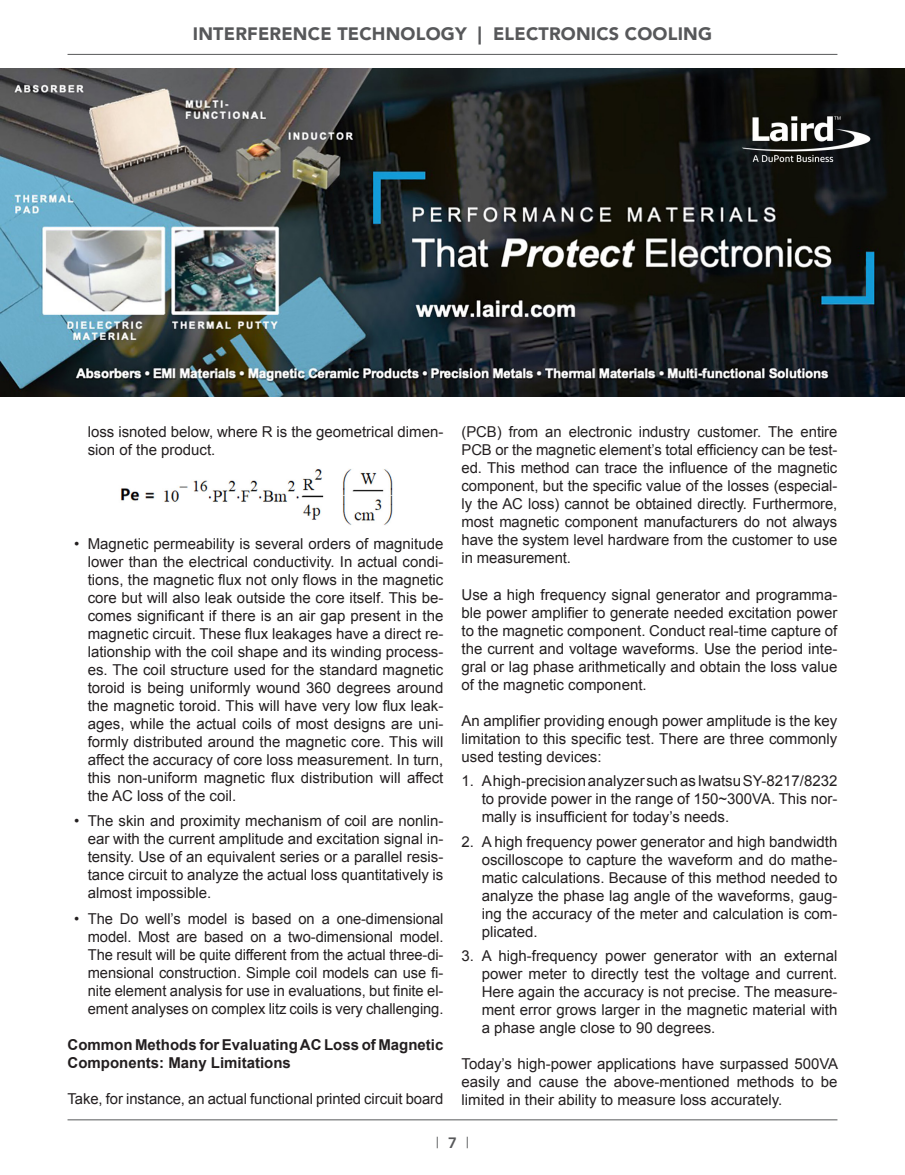
<style>
.page{position:relative;width:905px;height:1175px;background:#fff}
.page>*{position:absolute;margin:0;border:0;box-sizing:border-box;transform-origin:0 0}
.t1{font:900 18px "Avenir";letter-spacing:.01em;color:#57585a}
.Default{font:15px/18px "Arial";color:#231f20;text-align:justify}
.Default-2{font:700 15px/18px "Arial";color:#231f20}
.t2{font:15px "Avenir";color:#57585a}
.s1{font-weight:800}
</style>
<div class="page">
<hr style="left:68px;top:1119px;width:769px;height:1px;background:#57585a">
<hr style="left:68px;top:54px;width:769px;height:1px;background:#57585a">
<img style="left:120px;top:469px;width:273px;height:56px">
<img style="left:0;top:68px;width:904px;height:329px">
<p class="t1" style="left:193px;top:19px;width:520px">INTERFERENCE TECHNOLOGY | ELECTRONICS COOLING</p>
<p class="Default" style="left:88px;top:423px;width:357px">loss isnoted below, where R is the geometrical dimen&shy;sion of the product.</p>
<p class="Default" style="left:88px;top:534px;width:357px;text-indent:-14px">• Magnetic permeability is several orders of magnitude lower than the electrical conductivity. In actual condi&shy;tions, the magnetic flux not only flows in the magnetic core but will also leak outside the core itself. This be&shy;comes significant if there is an air gap present in the magnetic circuit. These flux leakages have a direct re&shy;lationship with the coil shape and its winding process&shy;es. The coil structure used for the standard magnetic toroid is being uniformly wound 360 degrees around the magnetic toroid. This will have very low flux leak&shy;ages, while the actual coils of most designs are uni&shy;formly distributed around the magnetic core. This will affect the accuracy of core loss measurement. In turn, this non-uniform magnetic flux distribution will affect the AC loss of the coil.</p>
<p class="Default" style="left:88px;top:812px;width:357px;text-indent:-14px">• The skin and proximity mechanism of coil are nonlin&shy;ear with the current amplitude and excitation signal in&shy;tensity. Use of an equivalent series or a parallel resis&shy;tance circuit to analyze the actual loss quantitatively is almost impossible.</p>
<p class="Default" style="left:88px;top:909px;width:357px;text-indent:-14px">• The Do well’s model is based on a one-dimensional model. Most are based on a two-dimensional model.<br>The result will be quite different from the actual three-di&shy;mensional construction. Simple coil models can use fi&shy;nite element analysis for use in evaluations, but finite el&shy;ement analyses on complex litz coils is very challenging.</p>
<p class="Default-2" style="left:68px;top:1036px;width:377px">Common Methods for Evaluating AC Loss of Magnetic<br>Components: Many Limitations</p>
<p class="Default" style="left:68px;top:1089px;width:377px">Take, for instance, an actual functional printed circuit board</p>
<p class="Default" style="left:461px;top:423px;width:377px">(PCB) from an electronic industry customer. The entire PCB or the magnetic element’s total efficiency can be test&shy;ed. This method can trace the influence of the magnetic component, but the specific value of the losses (especial&shy;ly the AC loss) cannot be obtained directly. Furthermore, most magnetic component manufacturers do not always have the system level hardware from the customer to use in measurement.</p>
<p class="Default" style="left:461px;top:585px;width:377px">Use a high frequency signal generator and programma&shy;ble power amplifier to generate needed excitation power to the magnetic component. Conduct real-time capture of the current and voltage waveforms. Use the period inte&shy;gral or lag phase arithmetically and obtain the loss value of the magnetic component.</p>
<p class="Default" style="left:461px;top:711px;width:377px">An amplifier providing enough power amplitude is the key limitation to this specific test. There are three commonly used testing devices:</p>
<p class="Default" style="left:482px;top:772px;width:357px;text-indent:-20px">1. A high-precision analyzer such as Iwatsu SY-8217/8232 to provide power in the range of 150~300VA. This nor&shy;mally is insufficient for today’s needs.</p>
<p class="Default" style="left:482px;top:832px;width:357px;text-indent:-20px">2. A high frequency power generator and high bandwidth oscilloscope to capture the waveform and do mathe&shy;matic calculations. Because of this method needed to analyze the phase lag angle of the waveforms, gaug&shy;ing the accuracy of the meter and calculation is com&shy;plicated.</p>
<p class="Default" style="left:482px;top:947px;width:357px;text-indent:-20px">3. A high-frequency power generator with an external power meter to directly test the voltage and current.<br>Here again the accuracy is not precise. The measure&shy;ment error grows larger in the magnetic material with a phase angle close to 90 degrees.</p>
<p class="Default" style="left:461px;top:1055px;width:378px">Today’s high-power applications have surpassed 500VA easily and cause the above-mentioned methods to be limited in their ability to measure loss accurately.</p>
<p class="t2" style="left:436px;top:1133px;width:35px">| <span class="s1">7</span> |</p>
</div>
